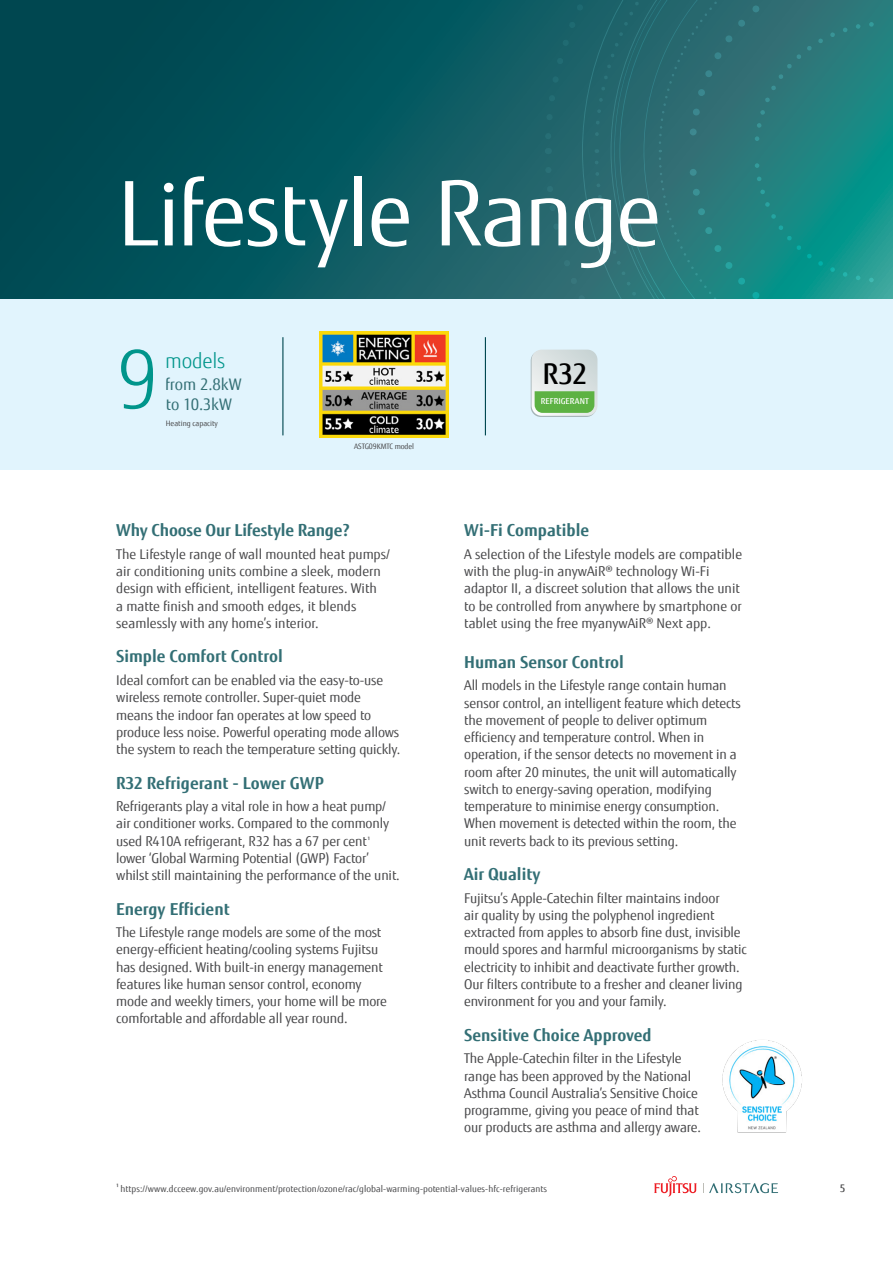
<style>
.page{position:relative;width:893px;height:1263px;background:#fff}
.page>*{position:absolute;margin:0;border:0;box-sizing:border-box;transform-origin:0 0}
.t1{font:89.25px "Fujitsu Sans";letter-spacing:-.02em;color:#fff}
.t2{font:300 80.1px "Fujitsu Sans";color:#00958b}
.t3{font:500 28.35px "Fujitsu Sans";color:#000}
.t4{font:300 20.4px "Fujitsu Sans";letter-spacing:-.015em;color:#00958b}
.t5{font:700 16.5px "Fujitsu Sans";color:#336f75}
.t6{font:15.9px/20px "Fujitsu Sans";letter-spacing:-.005em;color:#336f75}
.t7{font:13.5px/17.2px "Fujitsu Sans";letter-spacing:-.01em;color:#48484a}
.t8{font:500 10.5px "Fujitsu Sans";color:#48484a}
.t9{font:9px "Fujitsu Sans";letter-spacing:.01em;color:#48484a}
.t10{font:500 8.1px "Fujitsu Sans";letter-spacing:.015em;color:#fff}
.t11{font:7.5px "Fujitsu Sans";color:#48484a}
.s1{font-size:9px}
</style>
<div class="page">
<svg style="left:654px;top:1176px;width:43px;height:21px"></svg>
<svg style="left:703px;top:1183px;width:75px;height:10px"></svg>
<svg style="left:0;top:0;width:582px;height:299px;background:#07545c"></svg>
<svg style="left:542px;top:0;width:40px;height:148px;background:#1b6269"></svg>
<div style="left:542px;top:163px;width:40px;height:136px;background:#2b6a71"></div>
<svg style="left:582px;top:0;width:29px;height:299px;background:#27696f"></svg>
<svg style="left:611px;top:0;width:282px;height:299px;background:#247c7c"></svg>
<div style="left:0;top:299px;width:893px;height:171px;background:#e1f4fd"></div>
<hr style="left:282px;top:337px;width:1px;height:98px;background:#004750">
<hr style="left:485px;top:337px;width:1px;height:98px;background:#004750">
<svg style="left:531px;top:351px;width:65px;height:66px"></svg>
<svg style="left:532px;top:350px;width:65px;height:66px;background:#b6d4b3"></svg>
<img style="left:319px;top:332px;width:130px;height:105px">
<img style="left:722px;top:1040px;width:80px;height:93px">
<h1 class="t1" style="left:117px;top:158px;width:545px">Lifestyle Range</h1>
<h2 class="t2" style="left:116px;top:332px;width:44px">9</h2>
<h3 class="t4" style="left:165px;top:348px;width:62px">models</h3>
<p class="t6" style="left:165px;top:374px;width:78px">from 2.8kW to 10.3kW</p>
<p class="t11" style="left:166px;top:418px;width:54px">Heating capacity</p>
<p class="t11" style="left:354px;top:442px;width:62px">ASTG09KMTC model</p>
<p class="t5" style="left:116px;top:520px;width:235px">Why Choose Our Lifestyle Range?</p>
<p class="t7" style="left:116px;top:545px;width:275px">The Lifestyle range of wall mounted heat pumps/ air conditioning units combine a sleek, modern design with efficient, intelligent features. With<br>a matte finish and smooth edges, it blends seamlessly with any home’s interior.</p>
<p class="t5" style="left:116px;top:646px;width:168px">Simple Comfort Control</p>
<p class="t7" style="left:116px;top:672px;width:285px">Ideal comfort can be enabled via the easy-to-use wireless remote controller. Super-quiet mode means the indoor fan operates at low speed to produce less noise. Powerful operating mode allows the system to reach the temperature setting quickly.</p>
<p class="t5" style="left:116px;top:772px;width:209px">R32 Refrigerant - Lower GWP</p>
<p class="t7" style="left:116px;top:798px;width:285px">Refrigerants play a vital role in how a heat pump/ air conditioner works. Compared to the commonly used R410A refrigerant, R32 has a 67 per cent<span class="s1">¹ </span>lower ‘Global Warming Potential (GWP) Factor’ whilst still maintaining the performance of the unit.</p>
<p class="t5" style="left:116px;top:898px;width:115px">Energy Efficient</p>
<p class="t7" style="left:116px;top:924px;width:272px">The Lifestyle range models are some of the most energy-efficient heating/cooling systems Fujitsu has designed. With built-in energy management features like human sensor control, economy mode and weekly timers, your home will be more comfortable and affordable all year round.</p>
<h3 class="t3" style="left:542px;top:356px;width:47px">R32</h3>
<p class="t10" style="left:541px;top:396px;width:50px">REFRIGERANT</p>
<p class="t5" style="left:464px;top:520px;width:127px">Wi-Fi Compatible</p>
<p class="t7" style="left:464px;top:545px;width:279px">A selection of the Lifestyle models are compatible with the plug-in anywAiR® technology Wi-Fi adaptor II, a discreet solution that allows the unit to be controlled from anywhere by smartphone or tablet using the free myanywAiR® Next app.</p>
<p class="t5" style="left:464px;top:651px;width:161px">Human Sensor Control</p>
<p class="t7" style="left:464px;top:677px;width:278px">All models in the Lifestyle range contain human sensor control, an intelligent feature which detects the movement of people to deliver optimum efficiency and temperature control. When in operation, if the sensor detects no movement in a room after 20 minutes, the unit will automatically switch to energy-saving operation, modifying temperature to minimise energy consumption.<br>When movement is detected within the room, the unit reverts back to its previous setting.</p>
<p class="t5" style="left:464px;top:863px;width:78px">Air Quality</p>
<p class="t7" style="left:464px;top:889px;width:284px">Fujitsu’s Apple-Catechin filter maintains indoor<br>air quality by using the polyphenol ingredient extracted from apples to absorb fine dust, invisible mould spores and harmful microorganisms by static electricity to inhibit and deactivate further growth.<br>Our filters contribute to a fresher and cleaner living environment for you and your family.</p>
<p class="t5" style="left:464px;top:1024px;width:189px">Sensitive Choice Approved</p>
<p class="t7" style="left:464px;top:1050px;width:238px">The Apple-Catechin filter in the Lifestyle range has been approved by the National Asthma Council Australia’s Sensitive Choice programme, giving you peace of mind that our products are asthma and allergy aware.</p>
<p class="t9" style="left:116px;top:1183px;width:432px">¹ https://www.dcceew.gov.au/environment/protection/ozone/rac/global-warming-potential-values-hfc-refrigerants</p>
<p class="t8" style="left:840px;top:1181px;width:7px">5</p>
</div>
